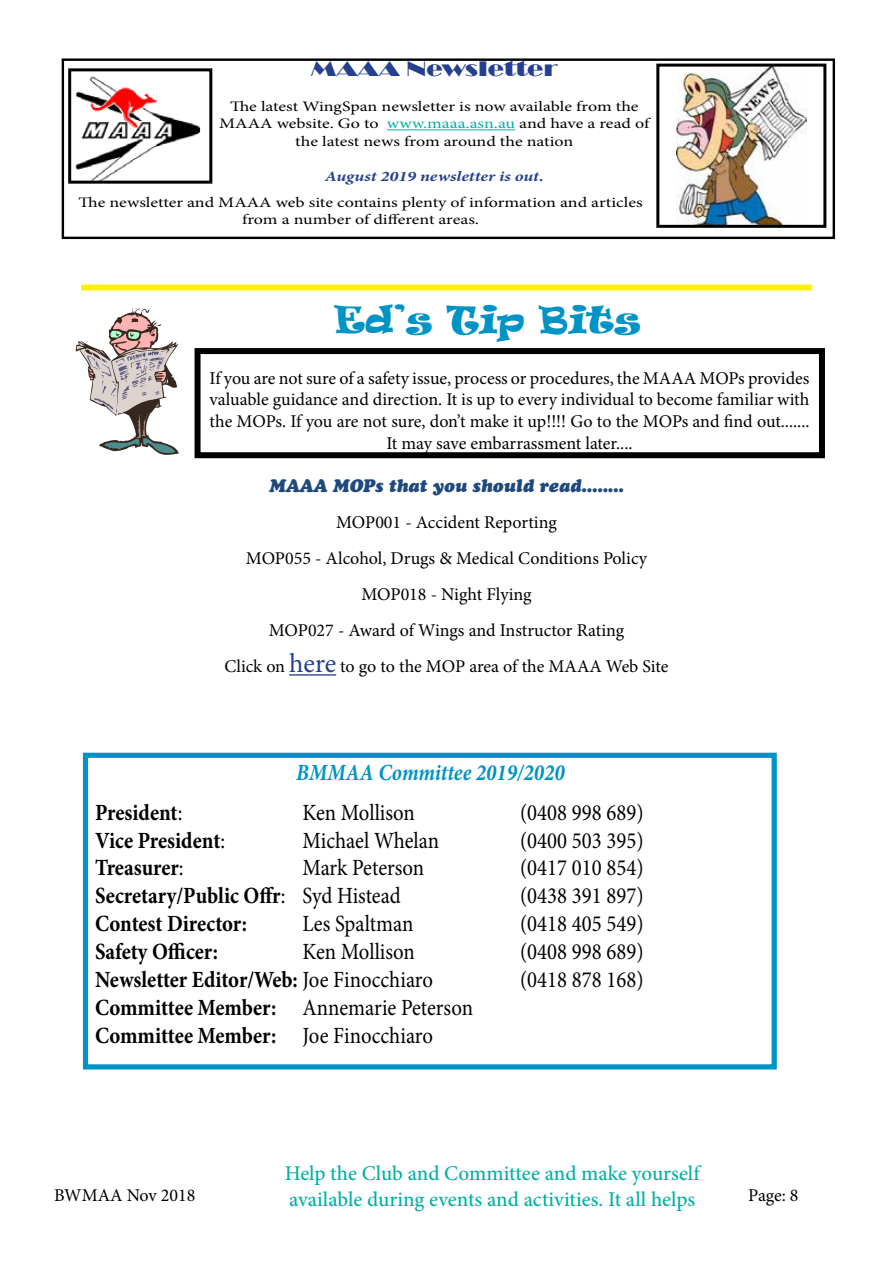
<style>
.page{position:relative;width:893px;height:1263px;background:#fff}
.page>*{position:absolute;margin:0;border:0;box-sizing:border-box;transform-origin:0 0}
.t1{font:36px "Ravie";color:#0093c5}
.t2{font:700 23.25px/27.9px "Minion Pro";letter-spacing:-.005em;color:#000;scale:.89 1}
.t3{font:23.25px "Minion Pro";color:#000;scale:.89 1}
.t4{font:italic 700 23.25px "Minion Pro";color:#0093c5;scale:.89 1}
.t5{font:21.75px "Broadway";color:#25408f;scale:1.24 1}
.t6{font:500 21px/25.2px "Minion Pro";letter-spacing:-.005em;color:#05afa4}
.t7{font:18px/36px "Minion Pro";letter-spacing:-.005em;color:#000;text-align:center}
.t8{font:italic 18px "Cooper Black Std";color:#1f497d}
.t9{font:14.55px/17.4px "Minion Pro";letter-spacing:-.005em;color:#000;text-align:center;scale:1.24 1}
.t10{font:italic 700 14.55px "Minion Pro";color:#25408f;scale:1.24 1}
.s1{color:#05afa4}
.s2{font-size:27px;color:#25408f}
.s3{font-weight:400}
</style>
<div class="page">
<hr style="left:387px;top:129px;width:128px;height:1px;background:#05afa4">
<div style="left:62px;top:58px;width:773px;height:181px;border:2px solid #000"></div>
<img style="left:677px;top:68px;width:129px;height:156px">
<div style="left:656px;top:64px;width:170px;height:164px;border:3px solid #000"></div>
<img style="left:75px;top:76px;width:126px;height:104px">
<div style="left:68px;top:68px;width:144px;height:116px;border:3px solid #000"></div>
<div style="left:81px;top:284px;width:731px;height:6px;background:#fff200"></div>
<svg style="left:76px;top:308px;width:103px;height:147px"></svg>
<hr style="left:289px;top:674px;width:47px;height:2px;background:#25408f">
<div style="left:195px;top:348px;width:630px;height:110px;border:6px solid #000"></div>
<div style="left:83px;top:753px;width:694px;height:316px;border:5px solid #0093c5"></div>
<p class="t5" style="left:311px;top:56px;width:201px">MAAA Newsletter</p>
<p class="t9" style="left:219px;top:98px;width:348px">The latest WingSpan newsletter is now available from the<br>MAAA website. Go to <span class="s1">www.maaa.asn.au</span> and have a read of the latest news from around the nation</p>
<p class="t10" style="left:325px;top:166px;width:178px">August 2019 newsletter is out.</p>
<p class="t9" style="left:79px;top:194px;width:456px">The newsletter and MAAA web site contains plenty of information and articles from a number of different areas.</p>
<h1 class="t1" style="left:334px;top:295px;width:308px">Ed’s Tip Bits</h1>
<p class="t7" style="left:210px;top:367px;width:601px;line-height:21.6px">If you are not sure of a safety issue, process or procedures, the MAAA MOPs provides valuable guidance and direction. It is up to every individual to become familiar with the MOPs. If you are not sure, don’t make it up!!!! Go to the MOPs and find out.......<br>It may save embarrassment later....</p>
<p class="t8" style="left:269px;top:475px;width:356px">MAAA MOPs that you should read........</p>
<p class="t7" style="left:224px;top:504px;width:446px">MOP001 - Accident Reporting<br>MOP055 - Alcohol, Drugs &amp; Medical Conditions Policy MOP018 - Night Flying<br>MOP027 - Award of Wings and Instructor Rating<br>Click on <span class="s2">here</span> to go to the MOP area of the MAAA Web Site</p>
<p class="t4" style="left:296px;top:756px;width:303px">BMMAA Committee 2019/2020</p>
<p class="t2" style="left:95px;top:798px;width:100px">President<span class="s3">:</span></p>
<p class="t3" style="left:303px;top:797px;width:128px">Ken Mollison</p>
<p class="t3" style="left:520px;top:797px;width:140px">(0408 998 689)</p>
<p class="t2" style="left:95px;top:826px;width:148px">Vice President<span class="s3">:</span></p>
<p class="t3" style="left:303px;top:825px;width:155px">Michael Whelan</p>
<p class="t3" style="left:520px;top:825px;width:140px">(0400 503 395)</p>
<p class="t2" style="left:95px;top:854px;width:101px">Treasurer<span class="s3">:</span></p>
<p class="t3" style="left:303px;top:852px;width:138px">Mark Peterson</p>
<p class="t3" style="left:520px;top:852px;width:140px">(0417 010 854)</p>
<p class="t2" style="left:95px;top:882px;width:345px">Secretary/Public Offr<span class="s3">: Syd Histead</span></p>
<p class="t3" style="left:520px;top:880px;width:140px">(0438 391 897)</p>
<p class="t2" style="left:95px;top:909px;width:172px">Contest Director:</p>
<p class="t3" style="left:303px;top:908px;width:126px">Les Spaltman</p>
<p class="t3" style="left:520px;top:908px;width:140px">(0418 405 549)</p>
<p class="t2" style="left:95px;top:937px;width:140px">Safety Officer:</p>
<p class="t3" style="left:303px;top:936px;width:128px">Ken Mollison</p>
<p class="t3" style="left:520px;top:936px;width:140px">(0408 998 689)</p>
<p class="t2" style="left:95px;top:965px;width:381px">Newsletter Editor/Web: <span class="s3">Joe Finocchiaro</span></p>
<p class="t3" style="left:520px;top:964px;width:140px">(0418 878 168)</p>
<p class="t2" style="left:95px;top:993px;width:426px">Committee Member: <span class="s3">Annemarie Peterson<br></span>Committee Member: <span class="s3">Joe Finocchiaro</span></p>
<p class="t6" style="left:285px;top:1161px;width:416px">Help the Club and Committee and make yourself available during events and activities. It all helps</p>
<p class="t7" style="left:54px;top:1177px;width:143px">BWMAA Nov 2018</p>
<p class="t7" style="left:748px;top:1177px;width:52px">Page: 8</p>
</div>
